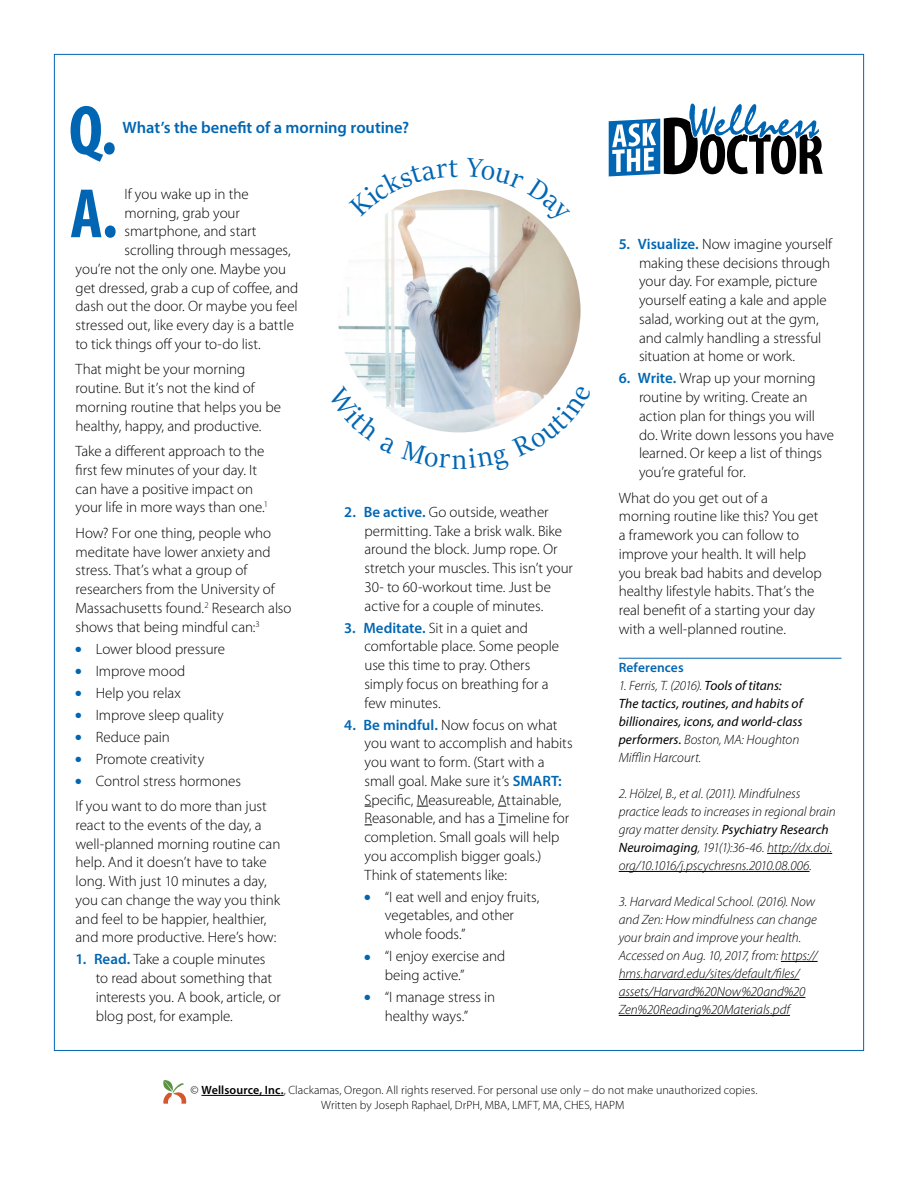
<style>
.page{position:relative;width:918px;height:1188px;background:#fff}
.page>*{position:absolute;margin:0;border:0;box-sizing:border-box;transform-origin:0 0}
.t1{font:700 condensed 70.5px "Myriad Pro";color:#0066b3}
.t2{font:600 16.5px "Myriad Pro";color:#0066b3}
.t3{font:300 15px/18.8px "Myriad Pro";letter-spacing:-.005em;color:#000}
.t4{font:italic 300 13.5px/18px "Myriad Pro";color:#000}
.t5{font:italic 13.5px/18px "Myriad Pro";color:#000}
.t6{font:600 13.5px "Myriad Pro";letter-spacing:.005em;color:#0066b3}
.t7{font:300 12px/15px "Myriad Pro";letter-spacing:.005em;color:#000;text-align:center}
.s1{color:#0066b3}
.s2{font-weight:600;color:#0066b3}
.s3{font-weight:300}
.s4{font-weight:400}
.s5{font-weight:600}
</style>
<div class="page">
<svg style="left:609px;top:53px;width:214px;height:124px"></svg>
<img style="left:338px;top:189px;width:242px;height:243px;border-radius:122px">
<hr style="left:619px;top:658px;width:223px;height:1px;background:#0066b3">
<hr style="left:767px;top:853px;width:65px;height:1px;background:#000">
<hr style="left:619px;top:871px;width:191px;height:1px;background:#000">
<hr style="left:781px;top:961px;width:37px;height:1px;background:#000">
<hr style="left:619px;top:979px;width:180px;height:1px;background:#000">
<hr style="left:619px;top:997px;width:186px;height:1px;background:#000">
<hr style="left:619px;top:1015px;width:171px;height:1px;background:#000">
<hr style="left:201px;top:1095px;width:83px;height:1px;background:#000">
<svg style="left:163px;top:1080px;width:23px;height:24px"></svg>
<svg style="left:363px;top:385px;width:192px;height:48px"></svg>
<svg style="left:382px;top:189px;width:76px;height:28px"></svg>
<svg style="left:466px;top:189px;width:80px;height:37px"></svg>
<h1 class="t1" style="left:69px;top:86px;width:50px">Q.</h1>
<p class="t2" style="left:122px;top:117px;width:288px">What’s the benefit of a morning routine?</p>
<p class="t3" style="left:125px;top:184px;width:126px">If you wake up in the</p>
<p class="t3" style="left:125px;top:203px;width:117px">morning, grab your</p>
<p class="t3" style="left:125px;top:222px;width:133px">smartphone, and start</p>
<p class="t3" style="left:125px;top:241px;width:168px">scrolling through messages,</p>
<p class="t3" style="left:76px;top:259px;width:212px">you’re not the only one. Maybe you</p>
<p class="t3" style="left:76px;top:278px;width:224px">get dressed, grab a cup of coffee, and</p>
<p class="t3" style="left:76px;top:297px;width:224px">dash out the door. Or maybe you feel</p>
<p class="t3" style="left:76px;top:316px;width:220px">stressed out, like every day is a battle</p>
<p class="t3" style="left:76px;top:334px;width:187px">to tick things off your to-do list.</p>
<p class="t3" style="left:76px;top:360px;width:207px">That might be your morning routine. But it’s not the kind of morning routine that helps you be healthy, happy, and productive.</p>
<p class="t3" style="left:76px;top:442px;width:194px">Take a different approach to the first few minutes of your day. It can have a positive impact on your life in more ways than one.<sup>1</sup></p>
<p class="t3" style="left:76px;top:523px;width:217px">How? For one thing, people who meditate have lower anxiety and stress. That’s what a group of researchers from the University of<br>Massachusetts found.<sup>2</sup> Research also shows that being mindful can:<sup>3</sup></p>
<p class="t3" style="left:76px;top:639px;width:151px"><span class="s1">●</span> Lower blood pressure</p>
<p class="t3" style="left:76px;top:661px;width:111px"><span class="s1">●</span> Improve mood</p>
<p class="t3" style="left:76px;top:683px;width:107px"><span class="s1">●</span> Help you relax</p>
<p class="t3" style="left:76px;top:705px;width:150px"><span class="s1">●</span> Improve sleep quality</p>
<p class="t3" style="left:76px;top:727px;width:96px"><span class="s1">●</span> Reduce pain</p>
<p class="t3" style="left:76px;top:749px;width:130px"><span class="s1">●</span> Promote creativity</p>
<p class="t3" style="left:76px;top:768px;width:193px;line-height:25.5px"><span class="s1">●</span> Control stress hormones<br>If you want to do more than just</p>
<p class="t3" style="left:76px;top:815px;width:206px">react to the events of the day, a well-planned morning routine can help. And it doesn’t have to take long. With just 10 minutes a day, you can change the way you think and feel to be happier, healthier, and more productive. Here’s how:</p>
<p class="t3" style="left:96px;top:950px;width:187px;text-indent:-20px"><span class="s2">1. Read.</span> Take a couple minutes to read about something that interests you. A book, article, or blog post, for example.</p>
<h1 class="t1" style="left:70px;top:170px;width:49px">A.</h1>
<p class="t3" style="left:365px;top:502px;width:210px;text-indent:-20px"><span class="s2">2. Be active.</span> Go outside, weather permitting. Take a brisk walk. Bike around the block. Jump rope. Or stretch your muscles. This isn’t your 30- to 60-workout time. Just be active for a couple of minutes.</p>
<p class="t3" style="left:365px;top:618px;width:196px;text-indent:-20px"><span class="s2">3. Meditate.</span> Sit in a quiet and comfortable place. Some people use this time to pray. Others simply focus on breathing for a few minutes.</p>
<p class="t3" style="left:365px;top:715px;width:210px;text-indent:-20px"><span class="s2">4. Be mindful.</span> Now focus on what you want to accomplish and habits you want to form. (Start with a small goal. Make sure it’s <span class="s2">SMART:<br></span>Specific, Measureable, Attainable,<br>Reasonable, and has a Timeline for completion. Small goals will help you accomplish bigger goals.)<br>Think of statements like:</p>
<p class="t3" style="left:385px;top:887px;width:156px;text-indent:-20px"><span class="s1">●</span> “I eat well and enjoy fruits, vegetables, and other whole foods.”</p>
<p class="t3" style="left:385px;top:947px;width:122px;text-indent:-20px"><span class="s1">●</span> “I enjoy exercise and being active.”</p>
<p class="t3" style="left:365px;top:987px;width:132px;text-align:center"><span class="s1">●</span> “I manage stress in healthy ways.”</p>
<p class="t3" style="left:639px;top:234px;width:195px;text-indent:-20px"><span class="s2">5. Visualize.</span> Now imagine yourself making these decisions through your day. For example, picture yourself eating a kale and apple salad, working out at the gym, and calmly handling a stressful situation at home or work.</p>
<p class="t3" style="left:639px;top:369px;width:197px;text-indent:-20px"><span class="s2">6. Write.</span> Wrap up your morning routine by writing. Create an action plan for things you will do. Write down lessons you have learned. Or keep a list of things you’re grateful for.</p>
<p class="t3" style="left:619px;top:488px;width:204px">What do you get out of a morning routine like this? You get a framework you can follow to improve your health. It will help you break bad habits and develop healthy lifestyle habits. That’s the real benefit of a starting your day with a well-planned routine.</p>
<p class="t6" style="left:619px;top:659px;width:66px">References</p>
<p class="t5" style="left:619px;top:676px;width:185px"><span class="s3">1. Ferris, T. (2016).</span> Tools of titans:<br>The tactics, routines, and habits of billionaires, icons, and world-class performers. <span class="s3">Boston, MA: Houghton Mifflin Harcourt.</span></p>
<p class="t4" style="left:619px;top:784px;width:219px">2. Hölzel, B., et al. (2011). Mindfulness practice leads to increases in regional brain gray matter density. <span class="s4">Psychiatry Research Neuroimaging</span>, 191(1):36-46. http://dx.doi. org/10.1016/j.pscychresns.2010.08.006.</p>
<p class="t4" style="left:619px;top:892px;width:200px">3. Harvard Medical School. (2016). Now and Zen: How mindfulness can change your brain and improve your health.<br>Accessed on Aug. 10, 2017, from: https:// hms.harvard.edu/sites/default/files/ assets/Harvard%20Now%20and%20<br>Zen%20Reading%20Materials.pdf</p>
<p class="t7" style="left:191px;top:1083px;width:568px">© <span class="s5">Wellsource, Inc.</span>, Clackamas, Oregon. All rights reserved. For personal use only – do not make unauthorized copies.<br>Written by Joseph Raphael, DrPH, MBA, LMFT, MA, CHES, HAPM</p>
</div>
